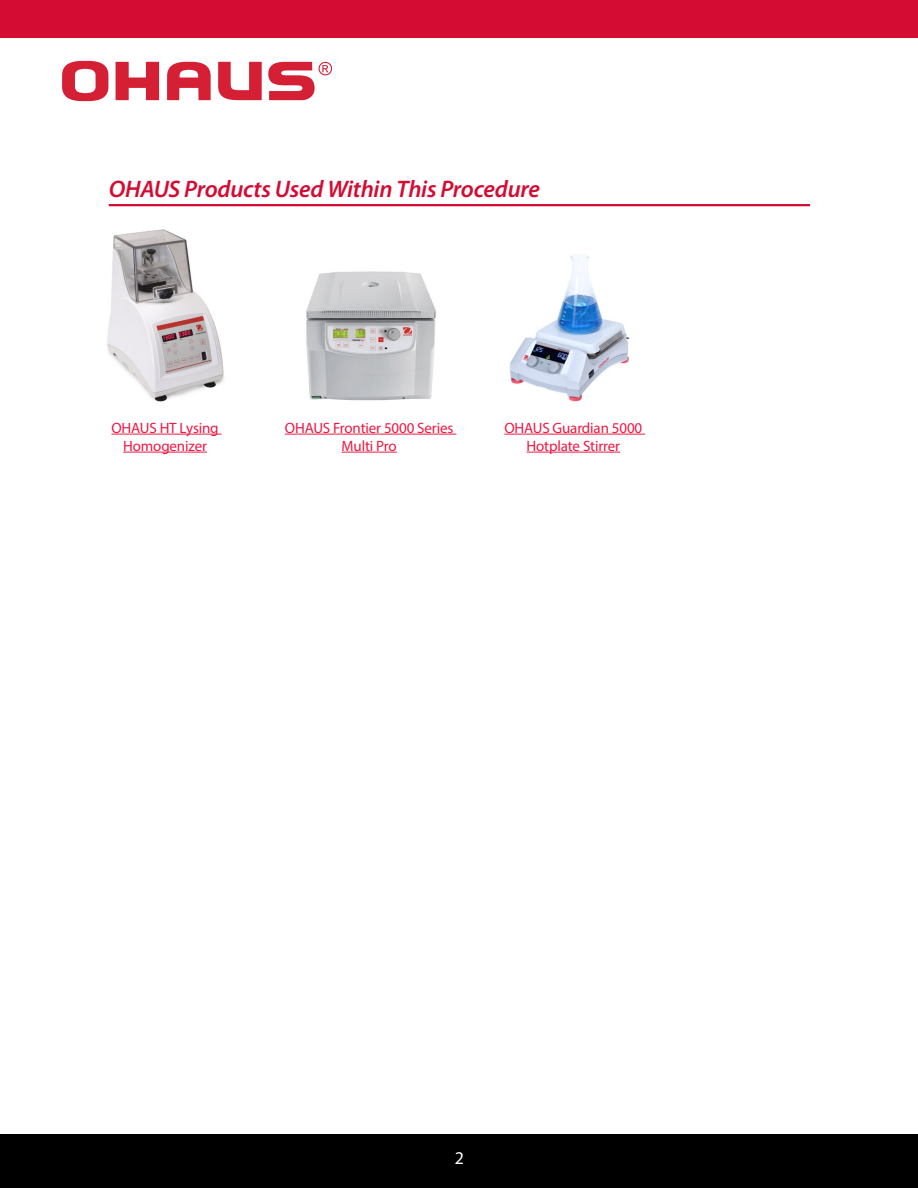
<style>
.page{position:relative;width:918px;height:1188px;background:#fff}
.page>*{position:absolute;margin:0;border:0;box-sizing:border-box;transform-origin:0 0}
.t1{font:italic 600 24px "Myriad Pro";letter-spacing:-.01em;color:#d40c33}
.t2{font:18px "Myriad Pro";color:#fff}
.t3{font:15px/18px "Myriad Pro";letter-spacing:-.01em;color:#ed1844;text-align:center}
</style>
<div class="page">
<div style="left:0;top:0;width:918px;height:38px;background:#d40c33"></div>
<svg style="left:62px;top:61px;width:46px;height:40px"></svg>
<svg style="left:218px;top:62px;width:44px;height:38px"></svg>
<svg style="left:268px;top:62px;width:64px;height:38px"></svg>
<svg style="left:116px;top:62px;width:43px;height:38px"></svg>
<svg style="left:167px;top:62px;width:44px;height:38px"></svg>
<div style="left:0;top:1134px;width:918px;height:54px;background:#000"></div>
<hr style="left:109px;top:204px;width:701px;height:2px;background:#d40c33">
<img style="left:107px;top:229px;width:117px;height:173px">
<hr style="left:111px;top:434px;width:111px;height:1px;background:#ed1844">
<hr style="left:123px;top:452px;width:84px;height:1px;background:#ed1844">
<hr style="left:504px;top:434px;width:141px;height:1px;background:#ed1844">
<hr style="left:527px;top:452px;width:93px;height:1px;background:#ed1844">
<img style="left:510px;top:255px;width:120px;height:147px">
<hr style="left:285px;top:434px;width:171px;height:1px;background:#ed1844">
<hr style="left:342px;top:452px;width:55px;height:1px;background:#ed1844">
<img style="left:306px;top:271px;width:130px;height:130px">
<h1 class="t1" style="left:109px;top:174px;width:433px">OHAUS Products Used Within This Procedure</h1>
<p class="t3" style="left:111px;top:418px;width:109px">OHAUS HT Lysing<br>Homogenizer</p>
<p class="t3" style="left:504px;top:418px;width:139px">OHAUS Guardian 5000<br>Hotplate Stirrer</p>
<p class="t3" style="left:285px;top:418px;width:170px">OHAUS Frontier 5000 Series<br>Multi Pro</p>
<p class="t2" style="left:455px;top:1147px;width:11px">2</p>
</div>
